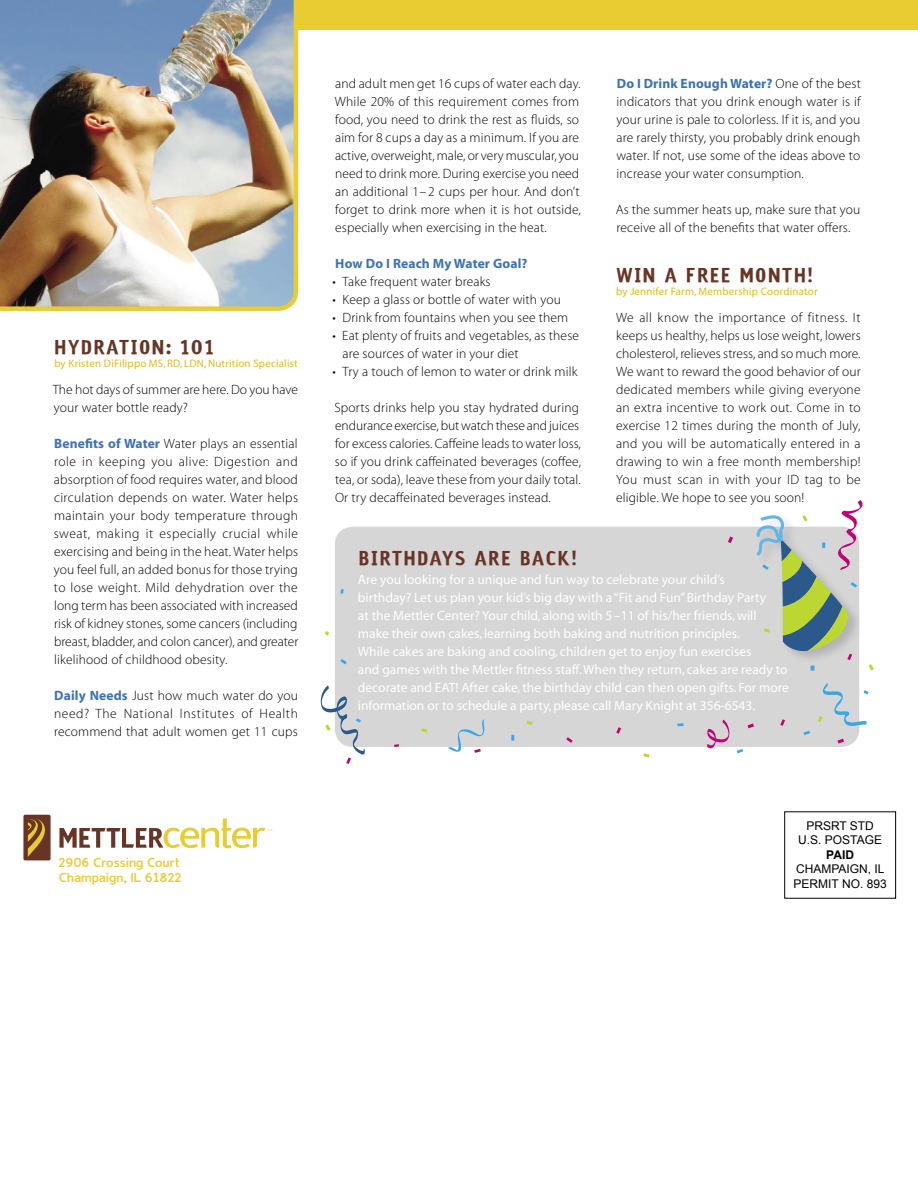
<style>
.page{position:relative;width:918px;height:1188px;background:#fff}
.page>*{position:absolute;margin:0;border:0;box-sizing:border-box;transform-origin:0 0}
.t1{font:700 22.5px "Sodium";letter-spacing:.05em;color:#683425}
.t2{font:700 14.7px "Domestos Sans";color:#e9cb32}
.t3{font:300 13.5px/18px "Myriad Pro";letter-spacing:.01em;color:#000}
.t4{font:13.5px/18px "Myriad";color:#fff}
.t5{font:700 13.5px "Myriad";letter-spacing:.01em;color:#3b72b4}
.t6{font:12px/14.4px "Arial";color:#000;text-align:center}
.t7{font:10.8px "Myriad";letter-spacing:.02em;color:#deba1e}
.s1{font-family:"Myriad";font-weight:700;color:#3b72b4}
.s2{font-weight:700}
</style>
<div class="page">
<div style="left:0;top:0;width:918px;height:30px;background:#e9cb32"></div>
<img style="left:0;top:0;width:299px;height:309px">
<div style="left:784px;top:811px;width:112px;height:88px;border:1px solid #000"></div>
<svg style="left:23px;top:815px;width:250px;height:45px"></svg>
<div style="left:335px;top:527px;width:524px;height:220px;background:#d6d6d6"></div>
<svg style="left:728px;top:537px;width:5px;height:6px"></svg>
<svg style="left:837px;top:739px;width:7px;height:5px"></svg>
<svg style="left:780px;top:719px;width:5px;height:7px"></svg>
<svg style="left:340px;top:659px;width:7px;height:5px"></svg>
<svg style="left:804px;top:731px;width:6px;height:4px"></svg>
<svg style="left:320px;top:681px;width:59px;height:83px"></svg>
<svg style="left:325px;top:631px;width:4px;height:5px"></svg>
<svg style="left:818px;top:677px;width:51px;height:55px"></svg>
<svg style="left:677px;top:723px;width:7px;height:3px"></svg>
<svg style="left:421px;top:728px;width:6px;height:4px"></svg>
<svg style="left:394px;top:744px;width:5px;height:3px"></svg>
<svg style="left:566px;top:737px;width:7px;height:6px"></svg>
<svg style="left:527px;top:721px;width:6px;height:4px"></svg>
<svg style="left:643px;top:753px;width:6px;height:4px"></svg>
<svg style="left:616px;top:727px;width:5px;height:7px"></svg>
<svg style="left:341px;top:589px;width:3px;height:5px"></svg>
<svg style="left:443px;top:719px;width:47px;height:34px;background:#cfd6dc"></svg>
<svg style="left:511px;top:735px;width:3px;height:6px"></svg>
<svg style="left:699px;top:716px;width:55px;height:38px"></svg>
<svg style="left:754px;top:500px;width:120px;height:171px"></svg>
<p class="t1" style="left:54px;top:334px;width:161px">HYDRATION: 101</p>
<p class="t7" style="left:54px;top:358px;width:245px">by Kristen DiFilippo MS, RD, LDN, Nutrition Specialist</p>
<p class="t3" style="left:53px;top:380px;width:247px">The hot days of summer are here. Do you have your water bottle ready?</p>
<p class="t3" style="left:54px;top:434px;width:246px;text-align:justify"><span class="s1">Benefits of Water</span> Water plays an essential role in keeping you alive: Digestion and absorption of food requires water, and blood circulation depends on water. Water helps maintain your body temperature through sweat, making it especially crucial while exercising and being in the heat. Water helps you feel full, an added bonus for those trying to lose weight. Mild dehydration over the long term has been associated with increased risk of kidney stones, some cancers (including breast, bladder, and colon cancer), and greater likelihood of childhood obesity.</p>
<p class="t3" style="left:54px;top:686px;width:245px;text-align:justify"><span class="s1">Daily Needs</span> Just how much water do you need? The National Institutes of Health recommend that adult women get 11 cups</p>
<p class="t2" style="left:59px;top:854px;width:123px">2906 Crossing Court</p>
<p class="t2" style="left:59px;top:869px;width:124px">Champaign, IL 61822</p>
<p class="t3" style="left:335px;top:74px;width:248px">and adult men get 16 cups of water each day.<br>While 20% of this requirement comes from food, you need to drink the rest as fluids, so aim for 8 cups a day as a minimum. If you are active, overweight, male, or very muscular, you need to drink more. During exercise you need an additional 1– 2 cups per hour. And don’t forget to drink more when it is hot outside, especially when exercising in the heat.</p>
<p class="t5" style="left:335px;top:256px;width:194px">How Do I Reach My Water Goal?</p>
<p class="t3" style="left:333px;top:272px;width:160px">• Take frequent water breaks</p>
<p class="t3" style="left:333px;top:290px;width:230px">• Keep a glass or bottle of water with you</p>
<p class="t3" style="left:333px;top:308px;width:237px">• Drink from fountains when you see them</p>
<p class="t3" style="left:343px;top:326px;width:238px;text-indent:-10px">• Eat plenty of fruits and vegetables, as these are sources of water in your diet</p>
<p class="t3" style="left:333px;top:362px;width:246px">• Try a touch of lemon to water or drink milk</p>
<p class="t3" style="left:335px;top:398px;width:248px">Sports drinks help you stay hydrated during endurance exercise, but watch these and juices for excess calories. Caffeine leads to water loss, so if you drink caffeinated beverages (coffee, tea, or soda), leave these from your daily total.<br>Or try decaffeinated beverages instead.</p>
<p class="t1" style="left:359px;top:545px;width:220px">BIRTHDAYS ARE BACK!</p>
<p class="t3" style="left:616px;top:74px;width:246px;text-align:justify"><span class="s1">Do I Drink Enough Water?</span> One of the best indicators that you drink enough water is if your urine is pale to colorless. If it is, and you are rarely thirsty, you probably drink enough water. If not, use some of the ideas above to increase your water consumption.</p>
<p class="t3" style="left:616px;top:200px;width:246px">As the summer heats up, make sure that you receive all of the benefits that water offers.</p>
<p class="t1" style="left:616px;top:262px;width:199px">WIN A FREE MONTH!</p>
<p class="t7" style="left:616px;top:286px;width:203px">by Jennifer Farm, Membership Coordinator</p>
<p class="t3" style="left:616px;top:308px;width:246px;text-align:justify">We all know the importance of fitness. It keeps us healthy, helps us lose weight, lowers cholesterol, relieves stress, and so much more.<br>We want to reward the good behavior of our dedicated members while giving everyone an extra incentive to work out. Come in to exercise 12 times during the month of July, and you will be automatically entered in a drawing to win a free month membership!<br>You must scan in with your ID tag to be eligible. We hope to see you soon!</p>
<p class="t4" style="left:358px;top:571px;width:433px">Are you looking for a unique and fun way to celebrate your child’s<br>birthday? Let us plan your kid’s big day with a “Fit and Fun” Birthday Party<br>at the Mettler Center? Your child, along with 5–11 of his/her friends, will make their own cakes, learning both baking and nutrition principles.<br>While cakes are baking and cooling, children get to enjoy fun exercises<br>and games with the Mettler fitness staff. When they return, cakes are ready to decorate and EAT! After cake, the birthday child can then open gifts. For more information or to schedule a party, please call Mary Knight at 356-6543.</p>
<p class="t6" style="left:806px;top:819px;width:69px">PRSRT STD</p>
<p class="t6" style="left:798px;top:833px;width:85px">U.S. POSTAGE<br><span class="s2">PAID</span></p>
<p class="t6" style="left:796px;top:862px;width:90px">CHAMPAIGN, IL</p>
<p class="t6" style="left:794px;top:876px;width:95px">PERMIT NO. 893</p>
</div>
